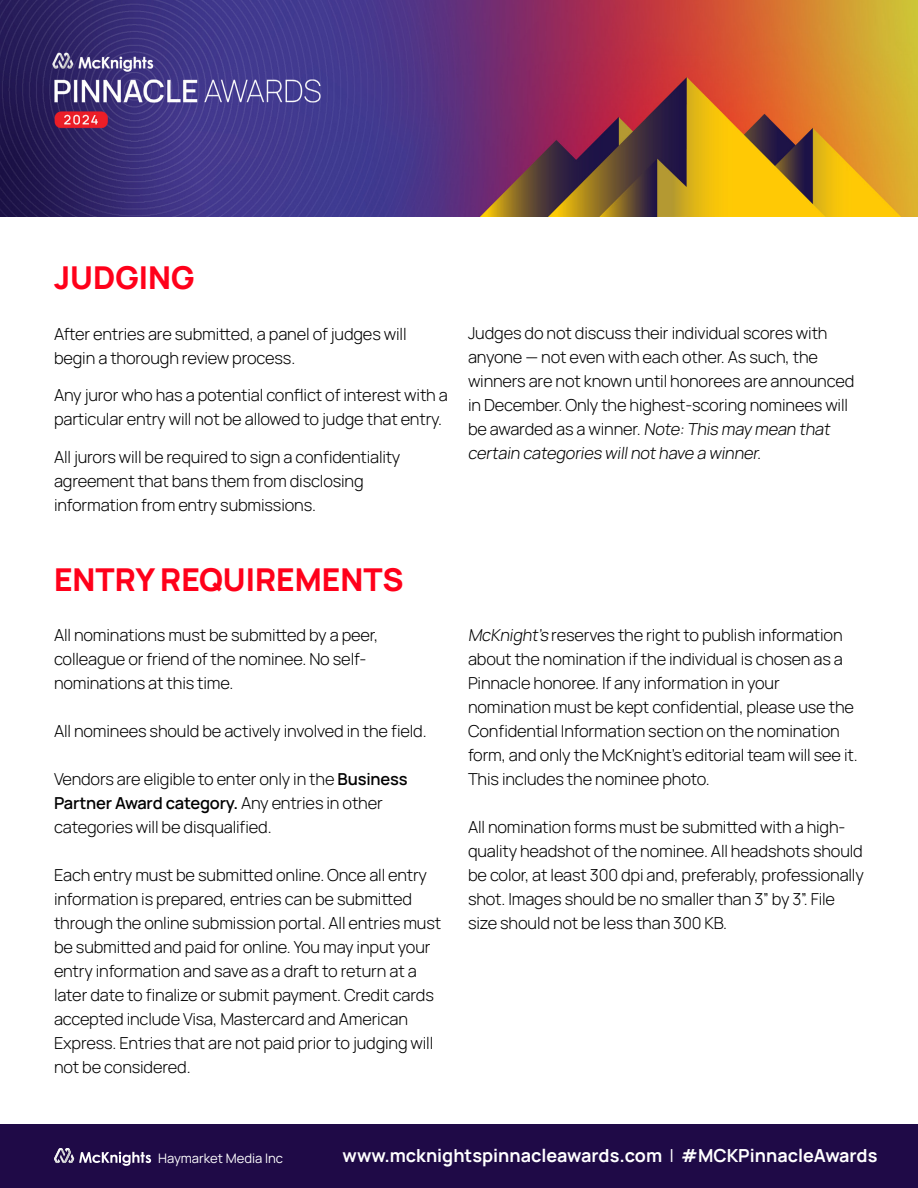
<style>
.page{position:relative;width:918px;height:1188px;background:#fff}
.page>*{position:absolute;margin:0;border:0;box-sizing:border-box;transform-origin:0 0}
.t1{font:800 31.5px "Manrope";color:#ff001a}
.t2{font:700 18px "Manrope";color:#fff}
.t3{font:300 16.5px/24px "Manrope";letter-spacing:-.01em;color:#000}
.t4{font:13.05px "Manrope";color:#fff}
.s1{font-weight:600}
.s2{font-weight:400}
</style>
<div class="page">
<img style="left:0;top:0;width:918px;height:216px">
<div style="left:0;top:1124px;width:918px;height:64px;background:#1f0a47"></div>
<svg style="left:54px;top:1148px;width:97px;height:18px"></svg>
<h1 class="t1" style="left:54px;top:255px;width:142px">JUDGING</h1>
<p class="t3" style="left:54px;top:321px;width:354px">After entries are submitted, a panel of judges will begin a thorough review process.</p>
<p class="t3" style="left:54px;top:383px;width:395px">Any juror who has a potential conflict of interest with a particular entry will not be allowed to judge that entry.</p>
<p class="t3" style="left:54px;top:444px;width:348px">All jurors will be required to sign a confidentiality agreement that bans them from disclosing information from entry submissions.</p>
<p class="t3" style="left:468px;top:320px;width:388px">Judges do not discuss their individual scores with anyone — not even with each other. As such, the winners are not known until honorees are announced in December. Only the highest-scoring nominees will b e awa rd e d a s a w i n n e r. Note:This may mean that certain categories willnot have a winner.</p>
<h1 class="t1" style="left:54px;top:558px;width:351px">ENTRY REQUIREMENTS</h1>
<p class="t3" style="left:54px;top:622px;width:326px">All nominations must be submitted by a peer, colleague or friend of the nominee. No self&shy;nominations at this time.</p>
<p class="t3" style="left:54px;top:718px;width:374px">All nominees should be actively involved in the field.</p>
<p class="t3" style="left:54px;top:766px;width:355px">Vendors are eligible to enter only in the <span class="s1">Business<br>Partner Award category.</span> Any entries in other categories will be disqualified.</p>
<p class="t3" style="left:54px;top:862px;width:389px">Each entry must be submitted online. Once all entry information is prepared, entries can be submitted through the online submission portal. All entries must be submitted and paid for online. You may input your entry information and save as a draft to return at a later date to finalize or submit payment. Credit cards accepted include Visa, Mastercard and American Express. Entries that are not paid prior to judging will not be considered.</p>
<p class="t3" style="left:468px;top:623px;width:391px">McKnight’s reserves the right to publish information about the nomination if the individual is chosen as a Pinnacle honoree. If any information in your nomination must be kept confidential, please use the Confidential Information section on the nomination form, and only the McKnight’s editorial team will see it.<br>This includes the nominee photo.</p>
<p class="t3" style="left:468px;top:815px;width:397px">All nomination forms must be submitted with a high&shy;quality headshot of the nominee. All headshots should be color, at least 300 dpi and, preferably, professionally shot. Images should be no smaller than 3” by 3”. File size should not be less than 300 KB.</p>
<p class="t4" style="left:158px;top:1149px;width:126px">Haymarket Media Inc</p>
<p class="t2" style="left:343px;top:1143px;width:536px">www.mcknightspinnacleawards.com <span class="s2">|</span> #MCKPinnacleAwards</p>
</div>
